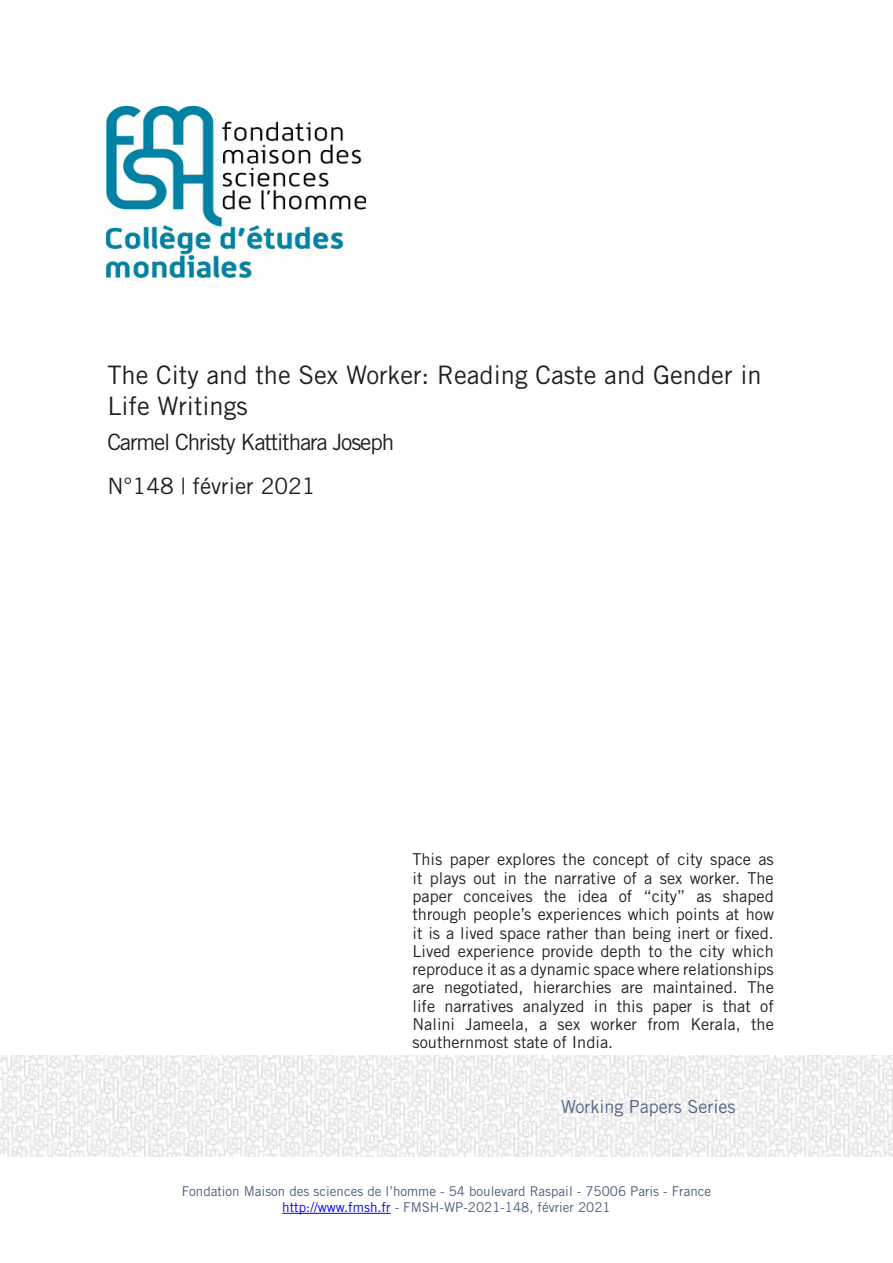
<style>
.page{position:relative;width:893px;height:1263px;background:#fff}
.page>*{position:absolute;margin:0;border:0;box-sizing:border-box;transform-origin:0 0}
.Auteur{font:25.5px/30.6px "Trade Gothic LT Std";color:#231f20}
.Auteur-2{font:22.5px "Trade Gothic LT Std";letter-spacing:-.05em;color:#231f20}
.Auteur-3{font:22.5px "Trade Gothic LT Std";color:#231f20}
.t1{font:18px "Trade Gothic LT Std";color:#556683}
.Titre_1{font:16.35px/18.3px "Trade Gothic LT Std";color:#231f20;text-align:justify}
.t2{font:13.5px/16.2px "Trade Gothic LT Std";color:#4a5e7f;text-align:center}
.s1{color:#00f}
</style>
<div class="page">
<img style="left:0;top:1056px;width:893px;height:101px">
<hr style="left:282px;top:1213px;width:109px;height:1px;background:#00f">
<img style="left:106px;top:106px;width:260px;height:171px">
<p class="Auteur" style="left:107px;top:359px;width:656px">The City and the Sex Worker: Reading Caste and Gender in<br>Life Writings</p>
<p class="Auteur-2" style="left:107px;top:429px;width:288px">Carmel Christy Kattithara Joseph</p>
<p class="Auteur-3" style="left:107px;top:473px;width:210px">N°148 | février 2021</p>
<p class="Titre_1" style="left:412px;top:850px;width:363px">This paper explores the concept of city space as it plays out in the narrative of a sex worker. The paper conceives the idea of “city” as shaped through people’s experiences which points at how it is a lived space rather than being inert or fixed.<br>Lived experience provide depth to the city which reproduce it as a dynamic space where relationships are negotiated, hierarchies are maintained. The life narratives analyzed in this paper is that of Nalini Jameela, a sex worker from Kerala, the southernmost state of India.</p>
<p class="t1" style="left:561px;top:1095px;width:176px">Working Papers Series</p>
<p class="t2" style="left:182px;top:1183px;width:531px">Fondation Maison des sciences de l’homme - 54 boulevard Raspail - 75006 Paris - France <span class="s1">http://www.fmsh.fr</span> - FMSH-WP-2021-148, février 2021</p>
</div>
